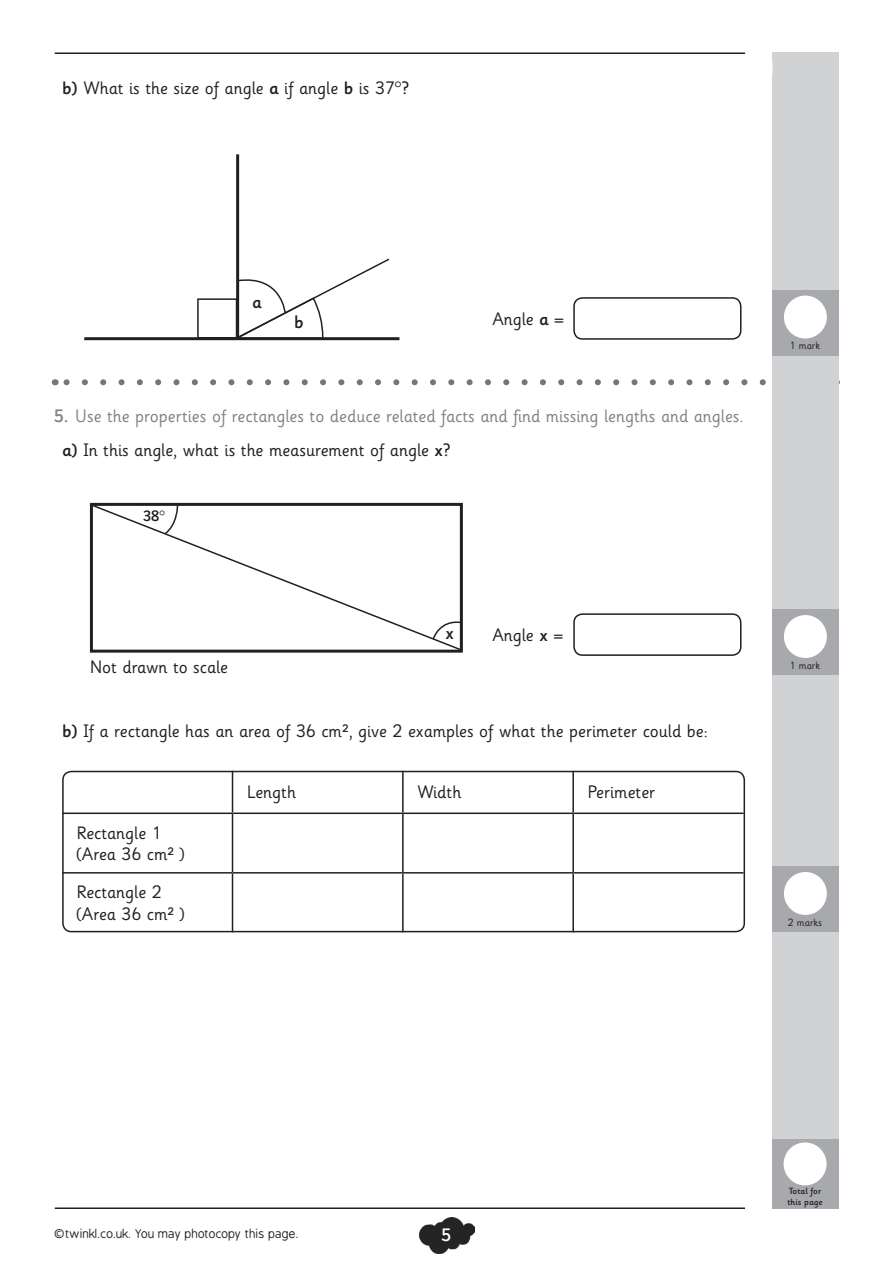
<style>
.page{position:relative;width:893px;height:1263px;background:#fff}
.page>*{position:absolute;margin:0;border:0;box-sizing:border-box;transform-origin:0 0}
.UNMARKED_QUESTIONS_u{font:18px "Sassoon Infant Rg";color:#231f20}
.t1{font:18px "Sassoon Infant Rg";color:#808285}
.Table_Text{font:18px "Sassoon Infant Rg";color:#231f20}
.Paragraph_Style_1{font:500 18px "Sassoon Infant Md";color:#231f20}
.t2{font:500 18px "Sassoon Infant Md";color:#fff}
.Paragraph_Style_1-2{font:500 15px "Sassoon Infant Md";color:#231f20}
.t3{font:12px "B Preplay";color:#231f20}
.t4{font:10.5px "Sassoon Infant Rg";color:#231f20}
.t5{font:500 9px "Sassoon Infant Md";color:#231f20}
.s1{font-family:"Sassoon Infant Md";font-weight:500}
.s2{font-family:"Sassoon Infant Rg";font-weight:400}
</style>
<div class="page">
<img style="left:419px;top:1218px;width:56px;height:35px">
<svg style="left:64px;top:379px;width:702px;height:6px"></svg>
<div style="left:772px;top:52px;width:67px;height:1157px;background:#d1d2d4"></div>
<hr style="left:55px;top:53px;width:690px;height:1px;background:#231f20">
<hr style="left:55px;top:1207px;width:690px;height:2px;background:#231f20">
<div style="left:772px;top:1140px;width:67px;height:69px;background:#a8a9ad"></div>
<div style="left:784px;top:1142px;width:42px;height:43px;background:#fff;border-radius:50%"></div>
<div style="left:772px;top:866px;width:67px;height:66px;background:#a8a9ad"></div>
<div style="left:784px;top:872px;width:43px;height:43px;background:#fff;border-radius:50%"></div>
<hr style="left:84px;top:337px;width:315px;height:3px;background:#231f20">
<hr style="left:236px;top:154px;width:3px;height:184px;background:#231f20">
<div style="left:197px;top:298px;width:40px;height:40px;border:2px solid #231f20"></div>
<div style="left:772px;top:290px;width:67px;height:66px;background:#a8a9ad"></div>
<div style="left:772px;top:609px;width:67px;height:66px;background:#a8a9ad"></div>
<div style="left:784px;top:296px;width:43px;height:42px;background:#fff;border-radius:50%"></div>
<div style="left:784px;top:615px;width:43px;height:43px;background:#fff;border-radius:50%"></div>
<svg style="left:89px;top:652px;width:374px;height:1px"></svg>
<svg style="left:89px;top:502px;width:374px;height:150px"></svg>
<svg style="left:432px;top:619px;width:31px;height:21px"></svg>
<svg style="left:163px;top:504px;width:16px;height:32px"></svg>
<div style="left:573px;top:613px;width:168px;height:43px;border:2px solid #231f20;border-radius:9px"></div>
<div style="left:62px;top:771px;width:683px;height:161px;border:2px solid #231f20;border-radius:9px"></div>
<div style="left:573px;top:297px;width:168px;height:43px;border:2px solid #231f20;border-radius:9px"></div>
<hr style="left:232px;top:771px;width:1px;height:41px;background:#231f20">
<hr style="left:402px;top:771px;width:2px;height:41px;background:#231f20">
<hr style="left:572px;top:771px;width:2px;height:41px;background:#231f20">
<hr style="left:62px;top:812px;width:170px;height:2px;background:#231f20">
<hr style="left:232px;top:812px;width:171px;height:2px;background:#231f20">
<hr style="left:232px;top:814px;width:1px;height:58px;background:#231f20">
<hr style="left:403px;top:812px;width:170px;height:2px;background:#231f20">
<hr style="left:402px;top:814px;width:2px;height:58px;background:#231f20">
<hr style="left:573px;top:812px;width:170px;height:2px;background:#231f20">
<hr style="left:572px;top:814px;width:2px;height:58px;background:#231f20">
<hr style="left:62px;top:872px;width:170px;height:1px;background:#231f20">
<hr style="left:232px;top:872px;width:171px;height:1px;background:#231f20">
<hr style="left:232px;top:873px;width:1px;height:59px;background:#231f20">
<hr style="left:403px;top:872px;width:170px;height:1px;background:#231f20">
<hr style="left:402px;top:873px;width:2px;height:59px;background:#231f20">
<hr style="left:573px;top:872px;width:170px;height:1px;background:#231f20">
<hr style="left:572px;top:873px;width:2px;height:59px;background:#231f20">
<svg style="left:231px;top:257px;width:160px;height:81px"></svg>
<p class="UNMARKED_QUESTIONS_u" style="left:62px;top:78px;width:349px"><span class="s1">b)</span> What is the size of angle <span class="s1">a</span> if angle <span class="s1">b</span> is 37°?</p>
<p class="Paragraph_Style_1" style="left:252px;top:292px;width:11px">a</p>
<p class="Paragraph_Style_1" style="left:294px;top:312px;width:11px">b</p>
<p class="UNMARKED_QUESTIONS_u" style="left:492px;top:309px;width:73px">Angle <span class="s1">a</span> =</p>
<p class="t1" style="left:54px;top:406px;width:691px"><span class="s1">5.</span> Use the properties of rectangles to deduce related facts and find missing lengths and angles.</p>
<p class="UNMARKED_QUESTIONS_u" style="left:62px;top:440px;width:390px"><span class="s1">a)</span> In this angle, what is the measurement of angle <span class="s1">x</span>?</p>
<p class="Paragraph_Style_1-2" style="left:143px;top:508px;width:23px">38<span class="s2">°</span></p>
<p class="UNMARKED_QUESTIONS_u" style="left:90px;top:657px;width:140px">Not drawn to scale</p>
<p class="Paragraph_Style_1" style="left:446px;top:623px;width:10px">x</p>
<p class="UNMARKED_QUESTIONS_u" style="left:492px;top:625px;width:72px">Angle <span class="s1">x</span> =</p>
<p class="UNMARKED_QUESTIONS_u" style="left:62px;top:721px;width:647px"><span class="s1">b)</span> If a rectangle has an area of 36 cm², give 2 examples of what the perimeter could be:</p>
<p class="Table_Text" style="left:77px;top:822px;width:86px">Rectangle 1</p>
<p class="Table_Text" style="left:77px;top:844px;width:109px">(Area 36 cm² )</p>
<p class="Table_Text" style="left:77px;top:882px;width:86px">Rectangle 2</p>
<p class="Table_Text" style="left:77px;top:904px;width:109px">(Area 36 cm² )</p>
<p class="Table_Text" style="left:247px;top:782px;width:51px">Length</p>
<p class="Table_Text" style="left:417px;top:782px;width:45px">Width</p>
<p class="Table_Text" style="left:588px;top:782px;width:69px">Perimeter</p>
<p class="t4" style="left:790px;top:340px;width:32px">1 mark</p>
<p class="t4" style="left:790px;top:659px;width:32px">1 mark</p>
<p class="t4" style="left:788px;top:916px;width:36px">2 marks</p>
<p class="t3" style="left:55px;top:1227px;width:246px">©twinkl.co.uk. You may photocopy this page.</p>
<p class="t2" style="left:442px;top:1225px;width:11px">5</p>
<p class="t5" style="left:789px;top:1186px;width:34px">Total for</p>
<p class="t5" style="left:787px;top:1196px;width:37px">this page</p>
</div>
